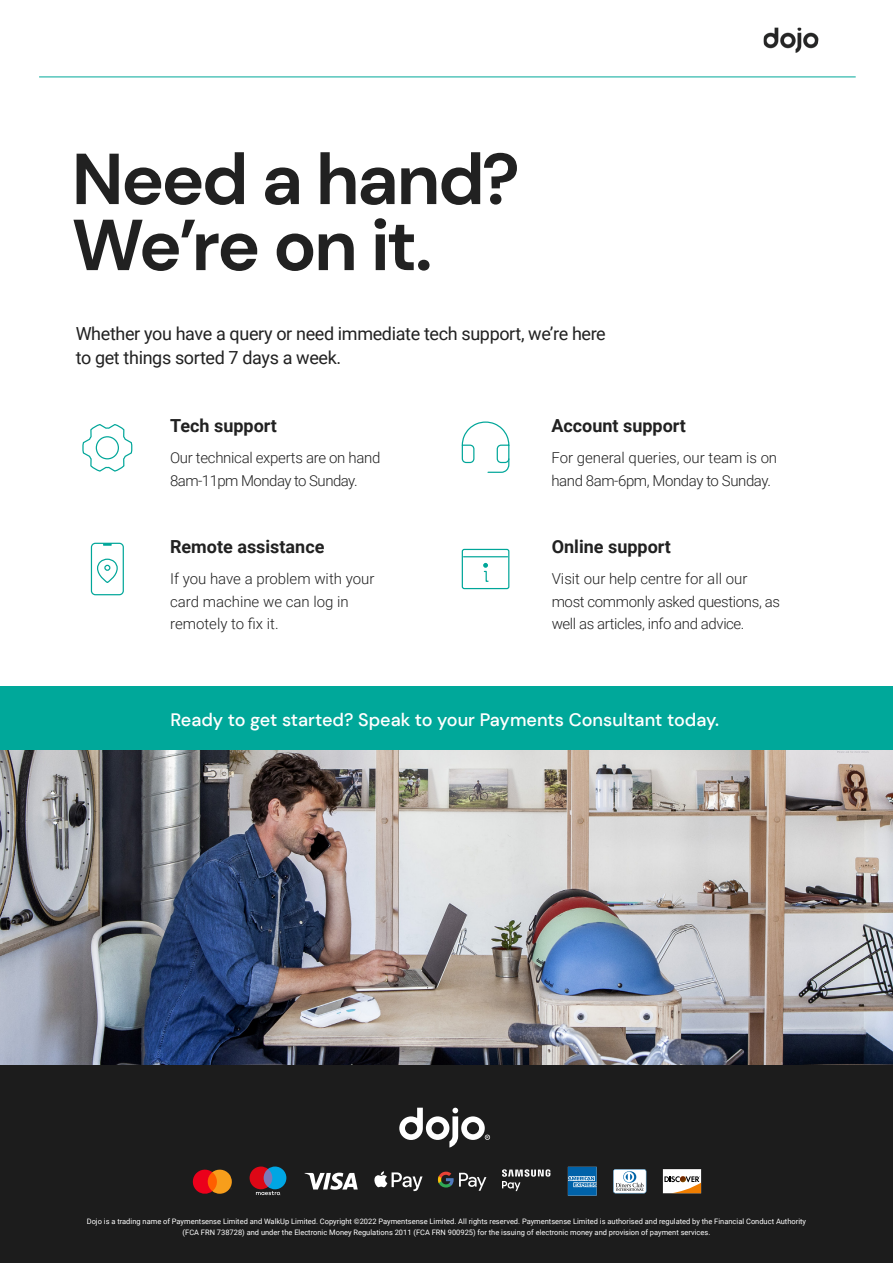
<style>
.page{position:relative;width:893px;height:1263px;background:#fff}
.page>*{position:absolute;margin:0;border:0;box-sizing:border-box;transform-origin:0 0}
.t1{font:700 72px/66px "DM Sans";letter-spacing:-.04em;color:#212121}
.t2{font:18px/24px "Roboto";letter-spacing:-.02em;color:#212121}
.t3{font:700 18px "Roboto";color:#212121}
.t4{font:500 18px "DM Sans";color:#fff}
.t5{font:300 15px/22.5px "Roboto";letter-spacing:-.02em;color:#212121}
.t6{font:300 15px/22.5px "Roboto";color:#212121}
.t7{font:7.5px/10.5px "Roboto";color:#fff;text-align:center}
</style>
<div class="page">
<img style="left:0;top:749px;width:893px;height:317px">
<div style="left:0;top:1066px;width:893px;height:197px;background:#1c1c1c"></div>
<div style="left:0;top:686px;width:893px;height:63px;background:#00a89a"></div>
<svg style="left:82px;top:424px;width:50px;height:48px"></svg>
<svg style="left:97px;top:558px;width:21px;height:25px"></svg>
<div style="left:91px;top:543px;width:33px;height:52px;border:1px solid #00a699;border-radius:4px"></div>
<svg style="left:103px;top:543px;width:9px;height:3px"></svg>
<svg style="left:461px;top:421px;width:49px;height:52px"></svg>
<svg style="left:483px;top:563px;width:6px;height:19px"></svg>
<div style="left:462px;top:549px;width:47px;height:40px;border:1px solid #00a699;border-radius:2px"></div>
<hr style="left:464px;top:556px;width:44px;height:1px;background:#00a699">
<svg style="left:399px;top:1108px;width:91px;height:39px"></svg>
<hr style="left:39px;top:77px;width:817px;height:1px;background:#00a89a">
<img style="left:764px;top:28px;width:55px;height:25px">
<svg style="left:502px;top:1169px;width:48px;height:22px"></svg>
<svg style="left:568px;top:1167px;width:29px;height:28px"></svg>
<svg style="left:613px;top:1169px;width:33px;height:24px"></svg>
<svg style="left:663px;top:1169px;width:38px;height:24px"></svg>
<svg style="left:250px;top:1166px;width:36px;height:29px"></svg>
<svg style="left:374px;top:1171px;width:49px;height:20px"></svg>
<svg style="left:438px;top:1171px;width:48px;height:20px"></svg>
<svg style="left:192px;top:1169px;width:40px;height:25px"></svg>
<svg style="left:305px;top:1172px;width:53px;height:18px"></svg>
<h1 class="t1" style="left:72px;top:146px;width:450px">Need a hand?<br>We’re on it.</h1>
<h2 class="t2" style="left:76px;top:321px;width:532px">Whether you have a query or need immediate tech support, we’re here to get things sorted 7 days a week.</h2>
<h2 class="t3" style="left:170px;top:413px;width:108px">Tech support</h2>
<h3 class="t5" style="left:170px;top:446px;width:212px">Our technical experts are on hand<br>8am-11pm Monday to Sunday.</h3>
<h2 class="t3" style="left:170px;top:534px;width:156px">Remote assistance</h2>
<h3 class="t6" style="left:170px;top:567px;width:206px">If you have a problem with your card machine we can log in remotely to fix it.</h3>
<h2 class="t3" style="left:551px;top:413px;width:136px">Account support</h2>
<h3 class="t5" style="left:551px;top:446px;width:227px">For general queries, our team is on hand 8am-6pm, Monday to Sunday.</h3>
<h2 class="t3" style="left:552px;top:534px;width:121px">Online support</h2>
<h3 class="t5" style="left:552px;top:567px;width:230px">Visit our help centre for all our most commonly asked questions, as well as articles, info and advice.</h3>
<h2 class="t4" style="left:170px;top:708px;width:550px">Ready to get started? Speak to your Payments Consultant today.</h2>
<p class="t7" style="left:87px;top:1216px;width:721px">Dojo is a trading name of Paymentsense Limited and WalkUp Limited. Copyright ©2022 Paymentsense Limited. All rights reserved. Paymentsense Limited is authorised and regulated by the Financial Conduct Authority (FCA FRN 738728) and under the Electronic Money Regulations 2011 (FCA FRN 900925) for the issuing of electronic money and provision of payment services.</p>
</div>
